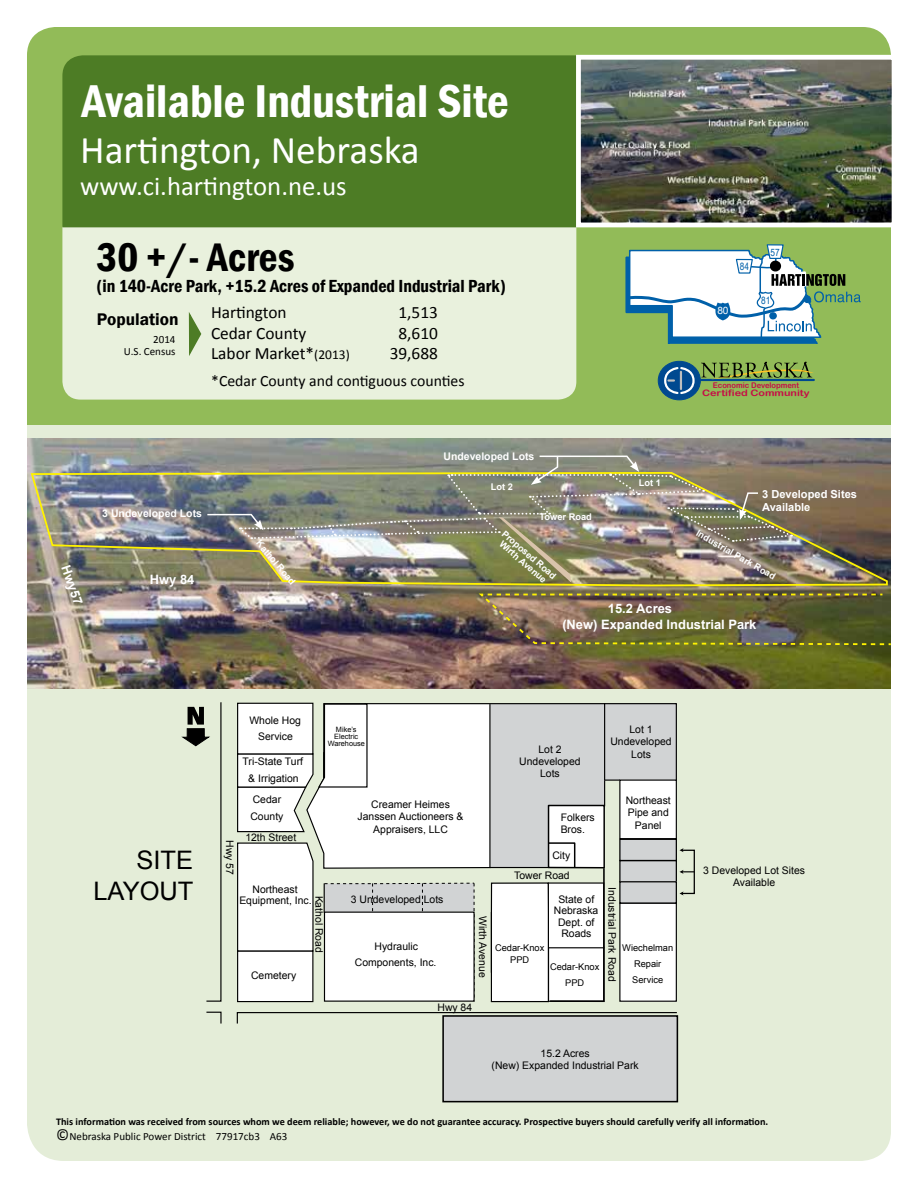
<style>
.page{position:relative;width:918px;height:1188px;background:#fff}
.page>*{position:absolute;margin:0;border:0;box-sizing:border-box;transform-origin:0 0}
.t1{font:600 condensed 47.25px "Franklin Gothic";color:#fff}
.t2{font:600 condensed 40.95px "Franklin Gothic";color:#000}
.t3{font:39.45px "Calibri";color:#fff}
.t4{font:26.85px "Calibri";color:#fff}
.t5{font:25.5px/30.6px "Arial";color:#000;text-align:right}
.t6{font:600 condensed 18px "Franklin Gothic";color:#000}
.t7{font:17.4px "Calibri";color:#000}
.t8{font:600 17.4px "Franklin Gothic";color:#000}
.t9{font:15.75px "Calibri";color:#000}
.t10{font:700 12.9px/15.3px "Arial";color:#fff}
.t11{font:11.1px/12.6px "Calibri";color:#000;text-align:right}
.t12{font:700 11.1px/13.4px "Arial";color:#fff}
.t13{font:700 10.5px "Arial";color:#fff}
.t14{font:10.35px/12.3px "Arial";color:#000;text-align:center}
.t15{font:700 10.2px "Calibri";color:#000}
.t16{font:10.2px "Arial Narrow";color:#0060a9}
.t17{font:10.2px "Arial";color:#fff}
.t18{font:700 9.3px/9.3px "Arial";color:#fff;text-align:center}
.t19{font:9.3px/16px "Arial";color:#000;text-align:center}
.t20{font:8.85px "Arial Rounded MT Bold";color:#c60c46;scale:1.21 1}
.t21{font:7.8px "Arial Rounded MT Bold";color:#c60c46;scale:.96 1}
.t22{font:7.35px/7.4px "Arial";color:#000;text-align:center}
.s1{font-size:13.5px}
.s2{font-size:15.75px}
</style>
<div class="page">
<div style="left:27px;top:27px;width:864px;height:398px;background:#92bb58"></div>
<div style="left:27px;top:425px;width:864px;height:736px;background:#e4edd8"></div>
<div style="left:62px;top:227px;width:514px;height:173px;background:#e9f1dd"></div>
<svg style="left:188px;top:309px;width:15px;height:50px"></svg>
<div style="left:62px;top:55px;width:512px;height:172px;background:#4d7c25"></div>
<div style="left:658px;top:361px;width:42px;height:39px;background:#004990;border-radius:50%"></div>
<div style="left:658px;top:361px;width:43px;height:39px;border:1px solid #004990;border-radius:50%"></div>
<svg style="left:663px;top:362px;width:151px;height:33px"></svg>
<svg style="left:625px;top:243px;width:236px;height:100px"></svg>
<img style="left:574px;top:52px;width:318px;height:178px">
<svg style="left:236px;top:1011px;width:442px;height:14px;background:#c4ccba"></svg>
<svg style="left:182px;top:701px;width:40px;height:301px;background:#d2dbc7"></svg>
<svg style="left:205px;top:1011px;width:17px;height:14px"></svg>
<div style="left:681px;top:850px;width:14px;height:44px;border:1px solid #000"></div>
<svg style="left:236px;top:703px;width:458px;height:300px"></svg>
<div style="left:443px;top:1016px;width:234px;height:86px;background:#d1d3d4"></div>
<div style="left:442px;top:1015px;width:236px;height:87px;border:2px solid #000"></div>
<img style="left:27px;top:438px;width:864px;height:250px">
<img style="left:29px;top:470px;width:860px;height:117px">
<img style="left:476px;top:593px;width:415px;height:53px">
<img style="left:206px;top:454px;width:586px;height:129px">
<h1 class="t1" style="left:82px;top:69px;width:429px">Available Industrial Site</h1>
<h3 class="t3" style="left:80px;top:125px;width:341px">Hartington, Nebraska</h3>
<h3 class="t4" style="left:80px;top:169px;width:268px">www.ci.hartington.ne.us</h3>
<h2 class="t2" style="left:96px;top:230px;width:200px">30 +/- Acres</h2>
<h3 class="t6" style="left:96px;top:274px;width:411px">(in 140‑Acre Park, +15.2 Acres of Expanded Industrial Park)</h3>
<h3 class="t8" style="left:97px;top:309px;width:83px">Population</h3>
<p class="t11" style="left:124px;top:333px;width:53px">2014<br>U.S. Census</p>
<h3 class="t7" style="left:211px;top:301px;width:77px">Hartington</h3>
<h3 class="t7" style="left:398px;top:301px;width:41px">1,513</h3>
<h3 class="t7" style="left:211px;top:322px;width:97px">Cedar County</h3>
<h3 class="t7" style="left:398px;top:322px;width:41px">8,610</h3>
<h3 class="t7" style="left:211px;top:343px;width:140px">Labor Market*<span class="s1">(2013)</span></h3>
<h3 class="t7" style="left:390px;top:343px;width:50px">39,688</h3>
<h3 class="t9" style="left:211px;top:370px;width:255px">*Cedar County and contiguous counties</h3>
<p class="t13" style="left:102px;top:507px;width:101px">3 Undeveloped Lots</p>
<p class="t13" style="left:443px;top:449px;width:93px">Undeveloped Lots</p>
<p class="t18" style="left:491px;top:483px;width:24px">Lot 2</p>
<p class="t18" style="left:540px;top:512px;width:54px">Tower Road</p>
<p class="t18" style="left:639px;top:479px;width:24px">Lot 1</p>
<p class="t16" style="left:740px;top:259px;width:11px">84</p>
<p class="t17" style="left:717px;top:304px;width:13px">80</p>
<p class="t16" style="left:771px;top:244px;width:11px">57</p>
<p class="t16" style="left:761px;top:293px;width:11px">81</p>
<p class="t21" style="left:713px;top:381px;width:91px">Economic Development</p>
<p class="t20" style="left:702px;top:387px;width:90px">Certified Community</p>
<p class="t12" style="left:762px;top:488px;width:96px">3 Developed Sites<br>Available</p>
<p class="t10" style="left:72px;top:563px;width:42px;rotate:71deg">Hwy57</p>
<p class="t10" style="left:150px;top:572px;width:46px">Hwy 84</p>
<p class="t18" style="left:262px;top:539px;width:56px;rotate:50deg">Kathol Road</p>
<p class="t18" style="left:506px;top:529px;width:70px;rotate:41deg">Proposed Road<br>Wirth Avenue</p>
<p class="t18" style="left:699px;top:528px;width:91px;rotate:30deg">Industrial Park Road</p>
<p class="t10" style="left:562px;top:601px;width:196px;text-indent:46px">15.2 Acres<br>(New) Expanded Industrial Park</p>
<p class="t14" style="left:249px;top:712px;width:53px;line-height:16px">Whole Hog<br>Service</p>
<p class="t22" style="left:328px;top:725px;width:39px">Mike’s<br>Electric<br>Warehouse</p>
<p class="t14" style="left:243px;top:754px;width:62px;line-height:16px">Tri-State Turf &amp; Irrigation</p>
<p class="t14" style="left:519px;top:743px;width:63px">Lot 2<br>Undeveloped<br>Lots</p>
<p class="t14" style="left:610px;top:723px;width:63px">Lot 1<br>Undeveloped<br>Lots</p>
<p class="t14" style="left:250px;top:792px;width:35px;line-height:16px;text-align:left">Cedar<br>County</p>
<p class="t14" style="left:626px;top:794px;width:47px">Northeast<br>Pipe and<br>Panel</p>
<p class="t14" style="left:358px;top:798px;width:107px">Creamer Heimes<br>Janssen Auctioneers &amp;<br>Appraisers, LLC</p>
<p class="t14" style="left:561px;top:811px;width:36px;text-align:left">Folkers<br>Bros.</p>
<p class="t14" style="left:245px;top:831px;width:52px">12th Street</p>
<h3 class="t5" style="left:93px;top:845px;width:102px">SITE<br>LAYOUT</h3>
<p class="t14" style="left:236px;top:840px;width:36px;rotate:90deg">Hwy 57</p>
<p class="t14" style="left:552px;top:849px;width:19px">City</p>
<p class="t14" style="left:514px;top:869px;width:57px">Tower Road</p>
<p class="t14" style="left:239px;top:884px;width:74px;line-height:10.9px">Northeast<br>Equipment, Inc.</p>
<p class="t14" style="left:325px;top:896px;width:59px;rotate:90deg">Kathol Road</p>
<p class="t14" style="left:618px;top:887px;width:96px;rotate:90deg">Industrial Park Road</p>
<p class="t14" style="left:554px;top:893px;width:46px;line-height:11.4px">State of<br>Nebraska<br>Dept. of<br>Roads</p>
<p class="t14" style="left:351px;top:894px;width:94px">3 Undeveloped Lots</p>
<p class="t14" style="left:489px;top:916px;width:63px;rotate:90deg">Wirth Avenue</p>
<p class="t14" style="left:355px;top:939px;width:83px;line-height:16px">Hydraulic<br>Components, Inc.</p>
<p class="t19" style="left:495px;top:942px;width:51px;line-height:12.3px">Cedar-Knox<br>PPD</p>
<p class="t19" style="left:622px;top:940px;width:52px">Wiechelman<br>Repair<br>Service</p>
<p class="t19" style="left:550px;top:959px;width:51px">Cedar-Knox<br>PPD</p>
<p class="t14" style="left:251px;top:969px;width:47px">Cemetery</p>
<p class="t14" style="left:437px;top:1002px;width:36px">Hwy 84</p>
<p class="t14" style="left:492px;top:1047px;width:149px">15.2 Acres<br>(New) Expanded Industrial Park</p>
<p class="t14" style="left:703px;top:864px;width:103px">3 Developed Lot Sites<br>Available</p>
<p class="t15" style="left:56px;top:1115px;width:714px">This information was received from sources whom we deem reliable; however, we do not guarantee accuracy. Prospective buyers should carefully verify all information.</p>
<p class="t11" style="left:56px;top:1130px;width:233px"><span class="s2">©</span>Nebraska Public Power District 77917cb3 A63</p>
</div>
